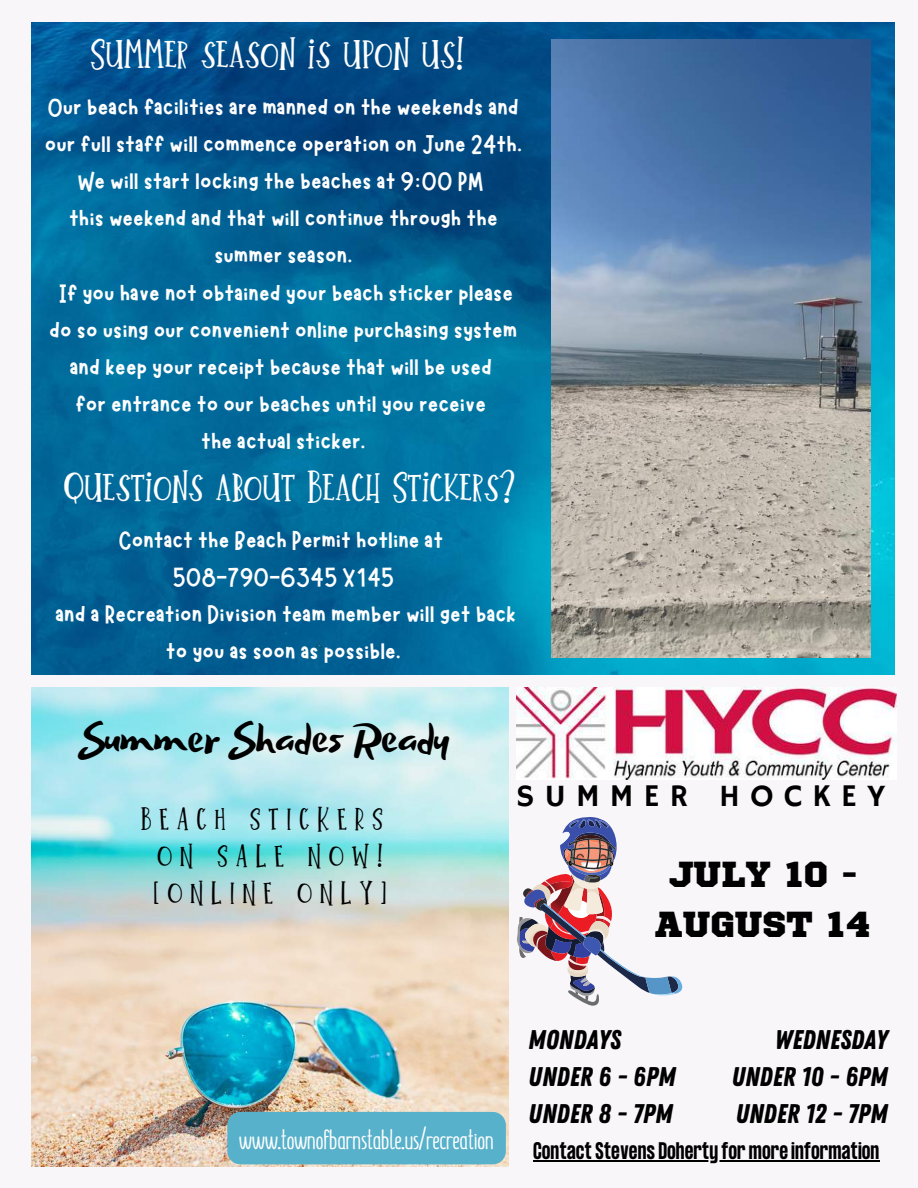
<style>
.page{position:relative;width:918px;height:1188px;background:#f9f6f9}
.page>*{position:absolute;margin:0;border:0;box-sizing:border-box;transform-origin:0 0}
.t1{font:45px "Little Summer";color:#fefefe}
.t2{font:45px "Beach Resort";color:#000}
.t3{font:36px/49.5px "Sports World";color:#000;text-align:center}
.t4{font:31.5px/37.2px "Little Summer";letter-spacing:.25em;color:#000;text-align:center}
.t5{font:31.5px "Hammersmith One";letter-spacing:.325em;color:#000}
.t6{font:700 30px "Summer Font";color:#fefefe}
.t7{font:27px/37.2px "Marykate";color:#fefefe;text-align:center}
.t8{font:27px/37.2px "Zing Rust Base";color:#000}
.t9{font:700 21px "Formula Condensed";color:#000}
</style>
<div class="page">
<img style="left:31px;top:688px;width:477px;height:478px">
<div style="left:227px;top:1112px;width:279px;height:52px;background:#57b1cb;border-radius:13px"></div>
<img style="left:516px;top:688px;width:381px;height:91px">
<svg style="left:517px;top:817px;width:165px;height:189px"></svg>
<hr style="left:533px;top:1160px;width:346px;height:1px;background:#000">
<img style="left:31px;top:22px;width:863px;height:653px">
<img style="left:551px;top:40px;width:320px;height:617px">
<h1 class="t1" style="left:90px;top:31px;width:376px">Summer season is upon us!</h1>
<p class="t7" style="left:45px;top:86px;width:479px">Our beach facilities are manned on the weekends and our full staff will commence operation on June 24th.<br>We will start locking the beaches at 9:00 PM<br>this weekend and that will continue through the summer season.<br>If you have not obtained your beach sticker please do so using our convenient online purchasing system and keep your receipt because that will be used<br>for entrance to our beaches until you receive<br>the actual sticker.</p>
<h1 class="t1" style="left:64px;top:464px;width:453px">Questions about Beach Stickers?</h1>
<p class="t7" style="left:55px;top:519px;width:463px">Contact the Beach Permit hotline at<br>508-790-6345 X145<br>and a Recreation Division team member will get back to you as soon as possible.</p>
<h1 class="t2" style="left:78px;top:714px;width:373px">Summer Shades Ready</h1>
<p class="t4" style="left:141px;top:802px;width:247px">BEACH STICKERS<br>ON SALE NOW! [ONLINE ONLY]</p>
<p class="t5" style="left:516px;top:778px;width:371px">SUMMER HOCKEY</p>
<h2 class="t3" style="left:655px;top:852px;width:217px">JULY 10 -<br>AUGUST 14</h2>
<p class="t6" style="left:239px;top:1117px;width:256px">www.townofbarnstable.us/recreation</p>
<p class="t8" style="left:528px;top:1022px;width:149px">MONDAYS<br>UNDER 6 - 6PM<br>UNDER 8 - 7PM</p>
<p class="t8" style="left:731px;top:1022px;width:158px;text-align:justify;text-indent:43px">WEDNESDAY UNDER 10 - 6PM UNDER 12 - 7PM</p>
<p class="t9" style="left:533px;top:1140px;width:348px">Contact Stevens Doherty formore information</p>
</div>
